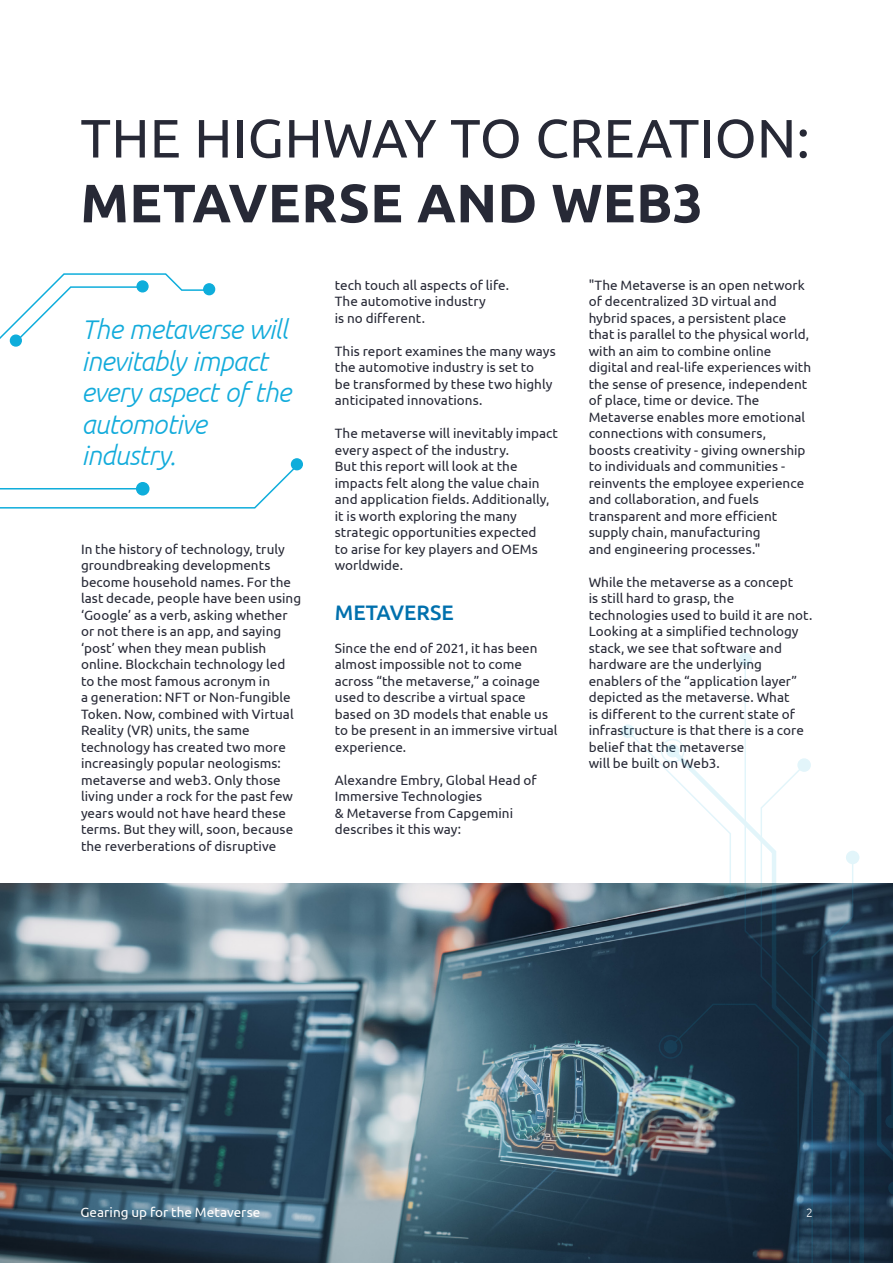
<style>
.page{position:relative;width:893px;height:1263px;background:#fff}
.page>*{position:absolute;margin:0;border:0;box-sizing:border-box;transform-origin:0 0}
.Chapter_title_M{font:54px/64.8px "Ubuntu";letter-spacing:.005em;color:#272936}
.quote{font:italic 300 27px/31.5px "Ubuntu";letter-spacing:-.02em;color:#12abdb}
.Chapter_subtitle_1{font:500 21px "Ubuntu";color:#0070ad}
.H6-body{font:13.5px/16.5px "Ubuntu";letter-spacing:.005em;color:#272936}
.Body_Copy{font:13.5px/16.5px "Ubuntu";letter-spacing:.005em;color:#272936}
.text{font:13.5px "Ubuntu";letter-spacing:.005em;color:#fff}
.t1{font:300 12px "Ubuntu";color:#fff}
.s1{font-weight:700}
</style>
<div class="page">
<img style="left:0;top:884px;width:626px;height:379px">
<div style="left:204px;top:284px;width:11px;height:11px;background:#0eaddb;border-radius:50%"></div>
<div style="left:203px;top:283px;width:12px;height:12px;border:1px solid #0eaddb;border-radius:50%"></div>
<svg style="left:0;top:273px;width:211px;height:74px"></svg>
<div style="left:291px;top:459px;width:11px;height:11px;background:#0eaddb;border-radius:50%"></div>
<div style="left:291px;top:458px;width:12px;height:12px;border:1px solid #0eaddb;border-radius:50%"></div>
<svg style="left:0;top:463px;width:300px;height:46px"></svg>
<div style="left:739px;top:653px;width:12px;height:12px;background:#e2f5fa;border-radius:50%"></div>
<div style="left:738px;top:653px;width:14px;height:13px;border:2px solid #0eaddb;border-radius:50%"></div>
<div style="left:622px;top:725px;width:12px;height:12px;background:#e2f5fa;border-radius:50%"></div>
<div style="left:621px;top:724px;width:14px;height:14px;border:2px solid #0eaddb;border-radius:50%"></div>
<svg style="left:626px;top:729px;width:267px;height:534px"></svg>
<p class="Chapter_title_M" style="left:80px;top:104px;width:731px">THE HIGHWAY TO CREATION:<br><span class="s1">METAVERSE AND WEB3</span></p>
<p class="quote" style="left:81px;top:313px;width:211px">The metaverse will inevitably impact every aspect of the automotive industry.</p>
<p class="H6-body" style="left:81px;top:540px;width:222px">In the history of technology, truly groundbreaking developments become household names. For the last decade, people have been using ‘Google’ as a verb, asking whether or not there is an app, and saying ‘post’ when they mean publish online. Blockchain technology led to the most famous acronym in<br>a generation: NFT or Non-fungible<br>Token. Now, combined with Virtual<br>Reality (VR) units, the same technology has created two more increasingly popular neologisms: metaverse and web3. Only those living under a rock for the past few years would not have heard these terms. But they will, soon, because the reverberations of disruptive</p>
<p class="H6-body" style="left:335px;top:276px;width:176px">tech touch all aspects of life.<br>The automotive industry<br>is no different.</p>
<p class="Body_Copy" style="left:335px;top:342px;width:222px">This report examines the many ways the automotive industry is set to<br>be transformed by these two highly anticipated innovations.</p>
<p class="Body_Copy" style="left:335px;top:425px;width:225px">The metaverse will inevitably impact every aspect of the industry.<br>But this report will look at the impacts felt along the value chain and application fields. Additionally, it is worth exploring the many strategic opportunities expected<br>to arise for key players and OEMs worldwide.</p>
<p class="Chapter_subtitle_1" style="left:335px;top:599px;width:121px">METAVERSE</p>
<p class="H6-body" style="left:335px;top:639px;width:224px">Since the end of 2021, it has been almost impossible not to come across “the metaverse,” a coinage used to describe a virtual space based on 3D models that enable us to be present in an immersive virtual experience.</p>
<p class="H6-body" style="left:335px;top:771px;width:203px">Alexandre Embry, Global Head of<br>Immersive Technologies<br>&amp; Metaverse from Capgemini describes it this way:</p>
<p class="H6-body" style="left:589px;top:276px;width:224px">"The Metaverse is an open network of decentralized 3D virtual and hybrid spaces, a persistent place that is parallel to the physical world, with an aim to combine online digital and real-life experiences with the sense of presence, independent of place, time or device. The<br>Metaverse enables more emotional connections with consumers, boosts creativity - giving ownership to individuals and communities - reinvents the employee experience and collaboration, and fuels transparent and more efficient supply chain, manufacturing<br>and engineering processes."</p>
<p class="H6-body" style="left:589px;top:573px;width:225px">While the metaverse as a concept<br>is still hard to grasp, the technologies used to build it are not.<br>Looking at a simplified technology stack, we see that software and hardware are the underlying enablers of the “application layer” depicted as the metaverse. What<br>is different to the current state of infrastructure is that there is a core belief that the metaverse<br>will be built on Web3.</p>
<p class="text" style="left:80px;top:1204px;width:181px">Gearing up for the Metaverse</p>
<p class="t1" style="left:806px;top:1205px;width:8px">2</p>
</div>
